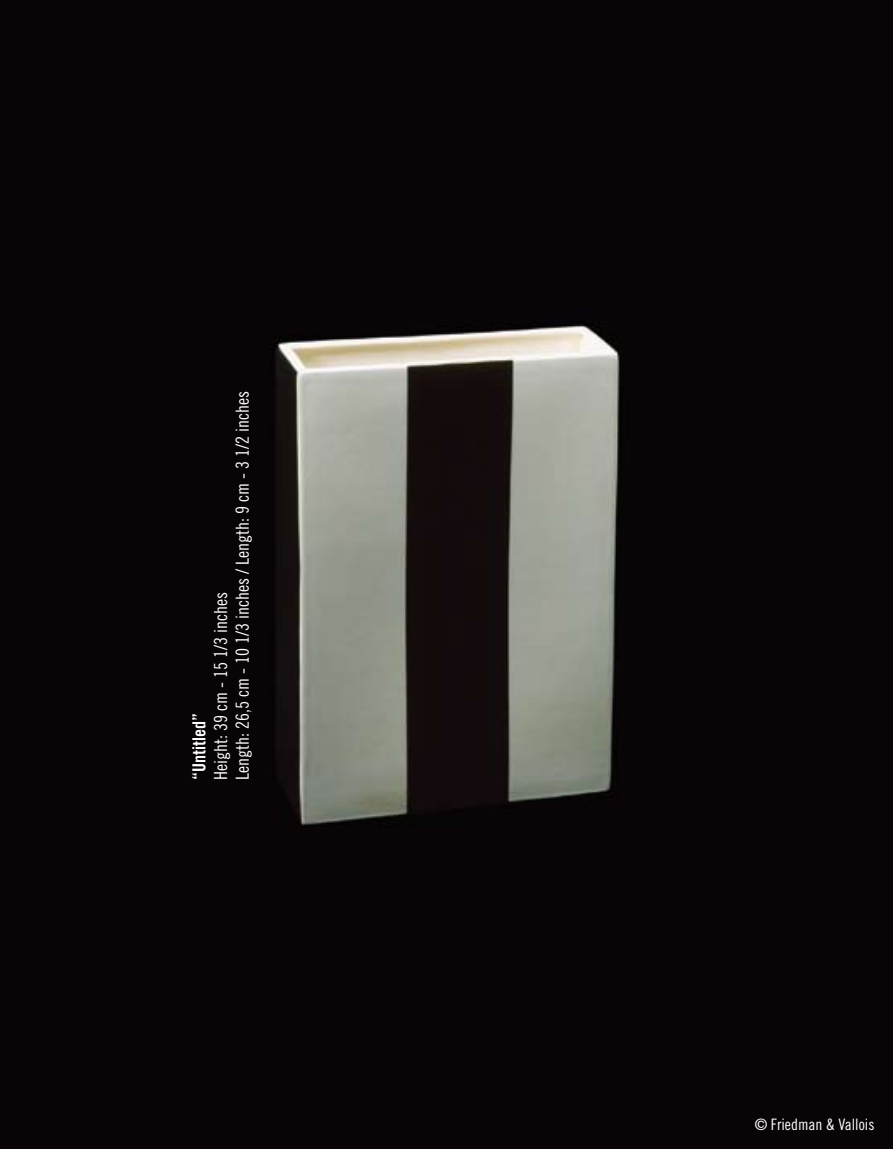
<style>
.page{position:relative;width:893px;height:1149px;background:#fff}
.page>*{position:absolute;margin:0;border:0;box-sizing:border-box;transform-origin:0 0}
.t1{font:18px/21.6px "Trade Gothic LT Std Cn 18";color:#fff}
.t2{font:18px "Trade Gothic LT Std Bd Cn 20";color:#fff}
.t3{font:15.75px "Trade Gothic LT Std Cn 18";color:#fff}
</style>
<div class="page">
<img style="left:0;top:0;width:893px;height:1148px">
<p class="t2" style="left:188px;top:780px;width:68px;rotate:-90deg">“Untitled”</p>
<p class="t1" style="left:210px;top:780px;width:390px;rotate:-90deg">Height: 39 cm - 15 1/3 inches<br>Length: 26,5 cm - 10 1/3 inches / Length: 9 cm - 3 1/2 inches</p>
<p class="t3" style="left:755px;top:1114px;width:121px">© Friedman &amp; Vallois</p>
</div>
